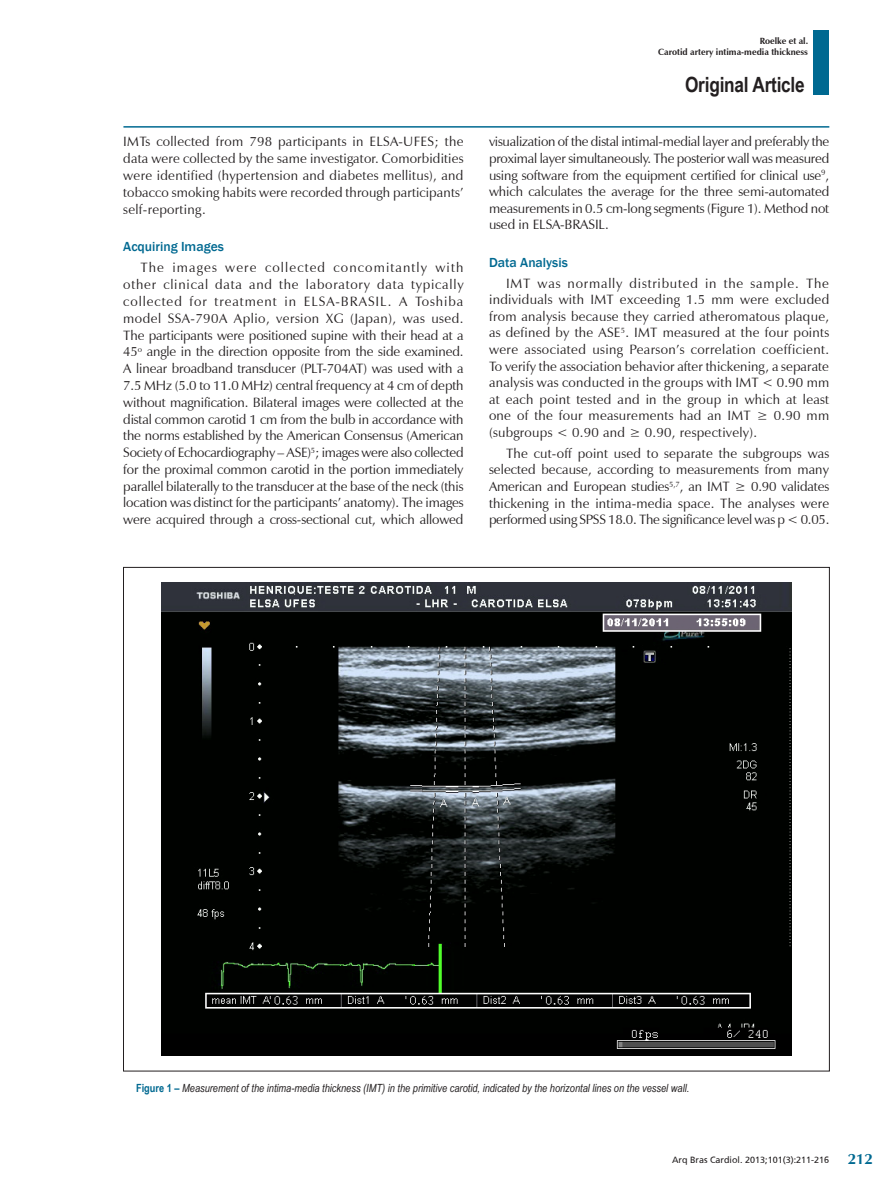
<style>
.page{position:relative;width:893px;height:1191px;background:#fff}
.page>*{position:absolute;margin:0;border:0;box-sizing:border-box;transform-origin:0 0}
.t1{font:700 21px "Arial Narrow";letter-spacing:-.01em;color:#231f20}
.t2{font:700 15px "Zapf Humanist 601 BT";color:#006991}
._01-TEXTO_BASICO{font:13.5px/16.8px "Zapf Humanist 601 BT";letter-spacing:-.01em;color:#231f20;text-align:justify}
._03_-_SUBTITULO_PRIN{font:500 13.5px "Franklin Gothic";color:#006991}
._06_-_LEGENDA_FIGURA{font:italic 11.25px "Arial Narrow";color:#231f20}
.t3{font:700 9px "Zapf Humanist 601 BT";color:#231f20}
.t4{font:9px "Frutiger";color:#231f20}
.s1{font-weight:700;font-style:normal;color:#006991}
</style>
<div class="page">
<hr style="left:123px;top:126px;width:706px;height:2px;background:#006991">
<div style="left:813px;top:30px;width:16px;height:64px;background:#006991"></div>
<img style="left:161px;top:583px;width:630px;height:472px">
<p class="_01-TEXTO_BASICO" style="left:123px;top:133px;width:342px">IMTs collected from 798 participants in ELSA-UFES; the data were collected by the same investigator. Comorbidities were identified (hypertension and diabetes mellitus), and tobacco smoking habits were recorded through participants’ self-reporting.</p>
<p class="_03_-_SUBTITULO_PRIN" style="left:123px;top:238px;width:102px">Acquiring Images</p>
<p class="_01-TEXTO_BASICO" style="left:123px;top:259px;width:342px;text-indent:17px">The images were collected concomitantly with other clinical data and the laboratory data typically collected for treatment in ELSA-BRASIL. A Toshiba model SSA-790A Aplio, version XG (Japan), was used.<br>The participants were positioned supine with their head at a 45<sup>o</sup> angle in the direction opposite from the side examined.<br>A linear broadband transducer (PLT-704AT) was used with a 7.5 MHz (5.0 to 11.0 MHz) central frequency at 4 cm of depth without magnification. Bilateral images were collected at the distal common carotid 1 cm from the bulb in accordance with the norms established by the American Consensus (American Society of Echocardiography – ASE)<sup>5</sup>; images were also collected for the proximal common carotid in the portion immediately parallel bilaterally to the transducer at the base of the neck (this location was distinct for the participants’ anatomy). The images were acquired through a cross-sectional cut, which allowed</p>
<p class="t3" style="left:760px;top:36px;width:50px">Roelke et al.</p>
<p class="t3" style="left:658px;top:47px;width:151px">Carotid artery intima-media thickness</p>
<h1 class="t1" style="left:685px;top:69px;width:121px">Original Article</h1>
<p class="_01-TEXTO_BASICO" style="left:489px;top:133px;width:342px">visualization of the distal intimal-medial layer and preferably the proximal layer simultaneously. The posterior wall was measured using software from the equipment certified for clinical use<sup>9</sup>, which calculates the average for the three semi-automated measurements in 0.5 cm-long segments (Figure 1). Method not used in ELSA-BRASIL.</p>
<p class="_03_-_SUBTITULO_PRIN" style="left:489px;top:254px;width:80px">Data Analysis</p>
<p class="_01-TEXTO_BASICO" style="left:489px;top:275px;width:342px;text-indent:17px">IMT was normally distributed in the sample. The individuals with IMT exceeding 1.5 mm were excluded from analysis because they carried atheromatous plaque, as defined by the ASE<sup>5</sup>. IMT measured at the four points were associated using Pearson’s correlation coefficient.<br>To verify the association behavior after thickening, a separate analysis was conducted in the groups with IMT &lt; 0.90 mm at each point tested and in the group in which at least one of the four measurements had an IMT ≥ 0.90 mm (subgroups &lt; 0.90 and ≥ 0.90, respectively).</p>
<p class="_01-TEXTO_BASICO" style="left:489px;top:445px;width:342px;text-indent:17px">The cut-off point used to separate the subgroups was selected because, according to measurements from many American and European studies<sup>5,7</sup>, an IMT ≥ 0.90 validates thickening in the intima-media space. The analyses were performed using SPSS 18.0. The significance level was p &lt; 0.05.</p>
<p class="_06_-_LEGENDA_FIGURA" style="left:136px;top:1080px;width:555px"><span class="s1">Figure 1 –</span> Measurement of the intima-media thickness (IMT) in the primitive carotid, indicated by the horizontal lines on the vessel wall.</p>
<p class="t4" style="left:672px;top:1154px;width:159px">Arq Bras Cardiol. 2013;101(3):211-216</p>
<p class="t2" style="left:848px;top:1149px;width:26px">212</p>
</div>
